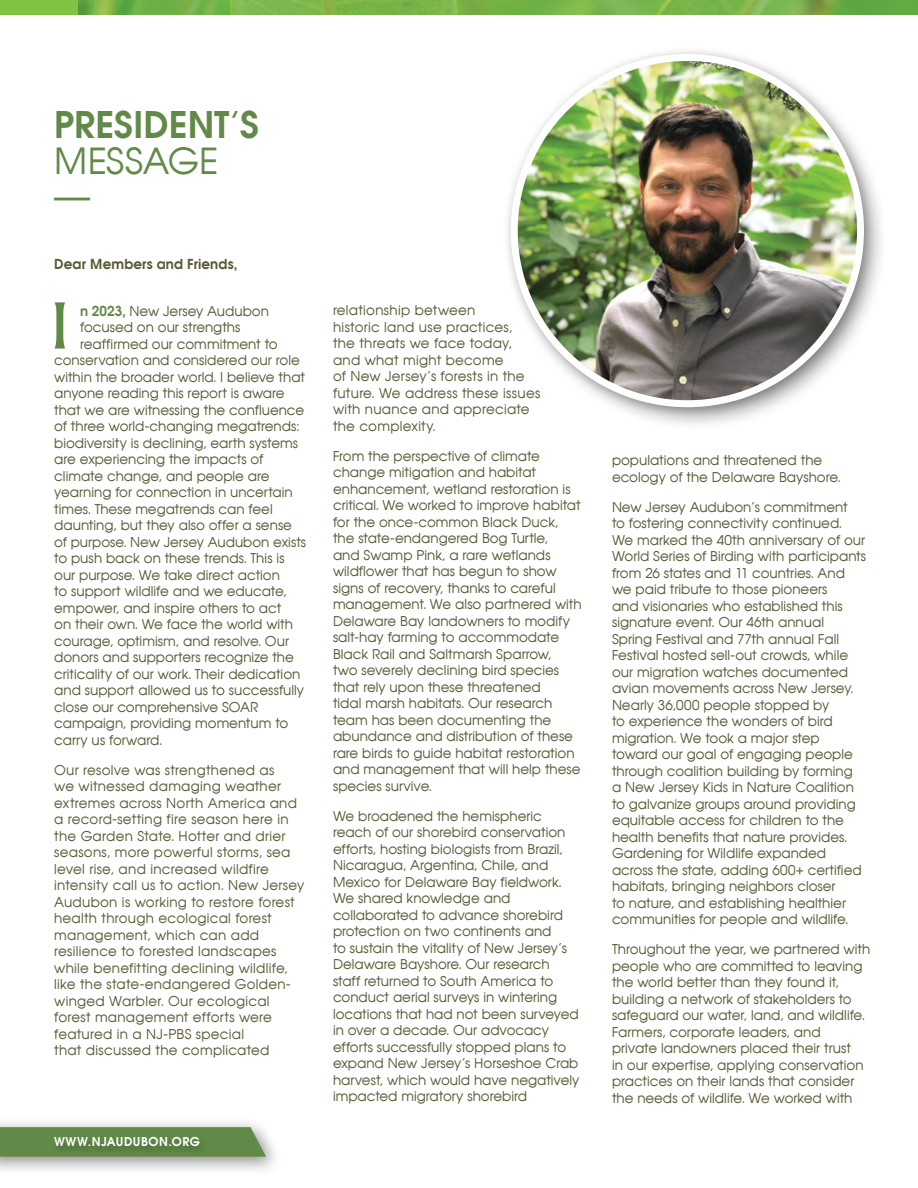
<style>
.page{position:relative;width:918px;height:1188px;background:#fff}
.page>*{position:absolute;margin:0;border:0;box-sizing:border-box;transform-origin:0 0}
.t1{font:61.5px "Albertus";color:#618a48}
.HEADING_1_-_Avian_Reg_24pt{font:700 36px/36px "Avian";color:#618a48}
.t2{font:36px "Avian";color:#618a48}
.BODY_-_Avian_Reg_9pt{font:13.5px/16.5px "Avian";color:#5b5836}
.BODY_-_Avian_Reg_9pt-2{font:13.5px/16.5px "Avian";letter-spacing:.02em;color:#5b5836}
.BODY_-_Avian_Reg_9pt-3{font:700 13.5px "Avian";letter-spacing:.01em;color:#5b5836}
.t3{font:700 12px "Avian";letter-spacing:.04em;color:#fff}
.s1{font-weight:400}
.s2{font-weight:700;color:#618a48}
</style>
<div class="page">
<div style="left:504px;top:48px;width:384px;height:384px;background:#000;opacity:.5"></div>
<div style="left:501px;top:44px;width:373px;height:373px;background:#000;opacity:.25"></div>
<img style="left:514px;top:57px;width:347px;height:347px;border-radius:173px">
<div style="left:0;top:1117px;width:284px;height:59px;background:#000;opacity:.45"></div>
<svg style="left:0;top:1127px;width:266px;height:30px;background:#688e51"></svg>
<div style="left:52px;top:1135px;width:158px;height:22px;background:#5c8344"></div>
<div style="left:0;top:0;width:918px;height:15px;background:#80c342"></div>
<img style="left:79px;top:0;width:838px;height:15px">
<svg style="left:917px;top:0;width:1px;height:15px"></svg>
<p class="HEADING_1_-_Avian_Reg_24pt" style="left:54px;top:106px;width:206px">PRESIDENT’S<br><span class="s1">MESSAGE</span></p>
<p class="t2" style="left:54px;top:176px;width:39px">—</p>
<p class="BODY_-_Avian_Reg_9pt-3" style="left:54px;top:256px;width:185px">Dear Members and Friends,</p>
<p class="BODY_-_Avian_Reg_9pt" style="left:80px;top:303px;width:190px"><span class="s2">n 2023,</span> New Jersey Audubon</p>
<p class="BODY_-_Avian_Reg_9pt" style="left:80px;top:319px;width:162px">focused on our strengths</p>
<p class="BODY_-_Avian_Reg_9pt" style="left:80px;top:336px;width:199px">reaffirmed our commitment to</p>
<p class="BODY_-_Avian_Reg_9pt" style="left:54px;top:352px;width:247px">conservation and considered our role</p>
<p class="BODY_-_Avian_Reg_9pt" style="left:54px;top:369px;width:252px">within the broader world. I believe that</p>
<p class="BODY_-_Avian_Reg_9pt" style="left:54px;top:385px;width:232px">anyone reading this report is aware</p>
<p class="BODY_-_Avian_Reg_9pt" style="left:54px;top:402px;width:252px">that we are witnessing the confluence</p>
<p class="BODY_-_Avian_Reg_9pt" style="left:54px;top:418px;width:247px">of three world-changing megatrends:</p>
<p class="BODY_-_Avian_Reg_9pt" style="left:54px;top:435px;width:245px">biodiversity is declining, earth systems</p>
<p class="BODY_-_Avian_Reg_9pt" style="left:54px;top:451px;width:211px">are experiencing the impacts of</p>
<p class="BODY_-_Avian_Reg_9pt" style="left:54px;top:468px;width:217px">climate change, and people are</p>
<p class="BODY_-_Avian_Reg_9pt" style="left:54px;top:484px;width:240px">yearning for connection in uncertain</p>
<p class="BODY_-_Avian_Reg_9pt" style="left:54px;top:501px;width:220px">times. These megatrends can feel</p>
<p class="BODY_-_Avian_Reg_9pt" style="left:54px;top:517px;width:239px">daunting, but they also offer a sense</p>
<p class="BODY_-_Avian_Reg_9pt" style="left:54px;top:534px;width:253px">of purpose. New Jersey Audubon exists</p>
<p class="BODY_-_Avian_Reg_9pt" style="left:54px;top:550px;width:232px">to push back on these trends. This is</p>
<p class="BODY_-_Avian_Reg_9pt" style="left:54px;top:567px;width:227px">our purpose. We take direct action</p>
<p class="BODY_-_Avian_Reg_9pt" style="left:54px;top:583px;width:234px">to support wildlife and we educate,</p>
<p class="BODY_-_Avian_Reg_9pt" style="left:54px;top:600px;width:229px">empower, and inspire others to act</p>
<p class="BODY_-_Avian_Reg_9pt" style="left:54px;top:616px;width:240px">on their own. We face the world with</p>
<p class="BODY_-_Avian_Reg_9pt" style="left:54px;top:633px;width:236px">courage, optimism, and resolve. Our</p>
<p class="BODY_-_Avian_Reg_9pt" style="left:54px;top:649px;width:241px">donors and supporters recognize the</p>
<p class="BODY_-_Avian_Reg_9pt" style="left:54px;top:666px;width:248px">criticality of our work. Their dedication</p>
<p class="BODY_-_Avian_Reg_9pt" style="left:54px;top:682px;width:252px">and support allowed us to successfully</p>
<p class="BODY_-_Avian_Reg_9pt" style="left:54px;top:699px;width:206px">close our comprehensive SOAR</p>
<p class="BODY_-_Avian_Reg_9pt" style="left:54px;top:715px;width:236px">campaign, providing momentum to</p>
<p class="BODY_-_Avian_Reg_9pt" style="left:54px;top:732px;width:109px">carry us forward.</p>
<p class="BODY_-_Avian_Reg_9pt-2" style="left:54px;top:762px;width:252px">Our resolve was strengthened as<br>we witnessed damaging weather extremes across North America and a record-setting fire season here in the Garden State. Hotter and drier seasons, more powerful storms, sea level rise, and increased wildfire intensity call us to action. New Jersey Audubon is working to restore forest health through ecological forest management, which can add resilience to forested landscapes while benefitting declining wildlife, like the state-endangered Golden&shy;winged Warbler. Our ecological forest management efforts were featured in a NJ-PBS special<br>that discussed the complicated</p>
<p class="t1" style="left:51px;top:290px;width:19px">I</p>
<p class="t3" style="left:54px;top:1134px;width:148px">WWW.NJAUDUBON.ORG</p>
<p class="BODY_-_Avian_Reg_9pt-2" style="left:333px;top:302px;width:209px">relationship between<br>historic land use practices,<br>the threats we face today, and what might become<br>of New Jersey’s forests in the future. We address these issues with nuance and appreciate the complexity.</p>
<p class="BODY_-_Avian_Reg_9pt" style="left:333px;top:448px;width:250px">From the perspective of climate change mitigation and habitat enhancement, wetland restoration is critical. We worked to improve habitat for the once-common Black Duck, the state-endangered Bog Turtle,<br>and Swamp Pink, a rare wetlands wildflower that has begun to show signs of recovery, thanks to careful management. We also partnered with Delaware Bay landowners to modify salt-hay farming to accommodate Black Rail and Saltmarsh Sparrow,<br>two severely declining bird species that rely upon these threatened<br>tidal marsh habitats. Our research team has been documenting the abundance and distribution of these rare birds to guide habitat restoration and management that will help these species survive.</p>
<p class="BODY_-_Avian_Reg_9pt" style="left:333px;top:808px;width:248px">We broadened the hemispheric reach of our shorebird conservation efforts, hosting biologists from Brazil, Nicaragua, Argentina, Chile, and Mexico for Delaware Bay fieldwork.<br>We shared knowledge and collaborated to advance shorebird protection on two continents and<br>to sustain the vitality of New Jersey’s Delaware Bayshore. Our research staff returned to South America to conduct aerial surveys in wintering locations that had not been surveyed in over a decade. Our advocacy efforts successfully stopped plans to expand New Jersey’s Horseshoe Crab harvest, which would have negatively impacted migratory shorebird</p>
<p class="BODY_-_Avian_Reg_9pt" style="left:612px;top:452px;width:230px">populations and threatened the ecology of the Delaware Bayshore.</p>
<p class="BODY_-_Avian_Reg_9pt" style="left:612px;top:499px;width:256px">New Jersey Audubon’s commitment<br>to fostering connectivity continued.<br>We marked the 40th anniversary of our World Series of Birding with participants from 26 states and 11 countries. And we paid tribute to those pioneers<br>and visionaries who established this signature event. Our 46th annual Spring Festival and 77th annual Fall Festival hosted sell-out crowds, while our migration watches documented avian movements across New Jersey.<br>Nearly 36,000 people stopped by<br>to experience the wonders of bird migration. We took a major step toward our goal of engaging people through coalition building by forming<br>a New Jersey Kids in Nature Coalition to galvanize groups around providing equitable access for children to the health benefits that nature provides.<br>Gardening for Wildlife expanded across the state, adding 600+ certified habitats, bringing neighbors closer<br>to nature, and establishing healthier communities for people and wildlife.</p>
<p class="BODY_-_Avian_Reg_9pt" style="left:612px;top:941px;width:260px">Throughout the year, we partnered with people who are committed to leaving the world better than they found it, building a network of stakeholders to safeguard our water, land, and wildlife.<br>Farmers, corporate leaders, and<br>private landowners placed their trust<br>in our expertise, applying conservation practices on their lands that consider the needs of wildlife. We worked with</p>
</div>
